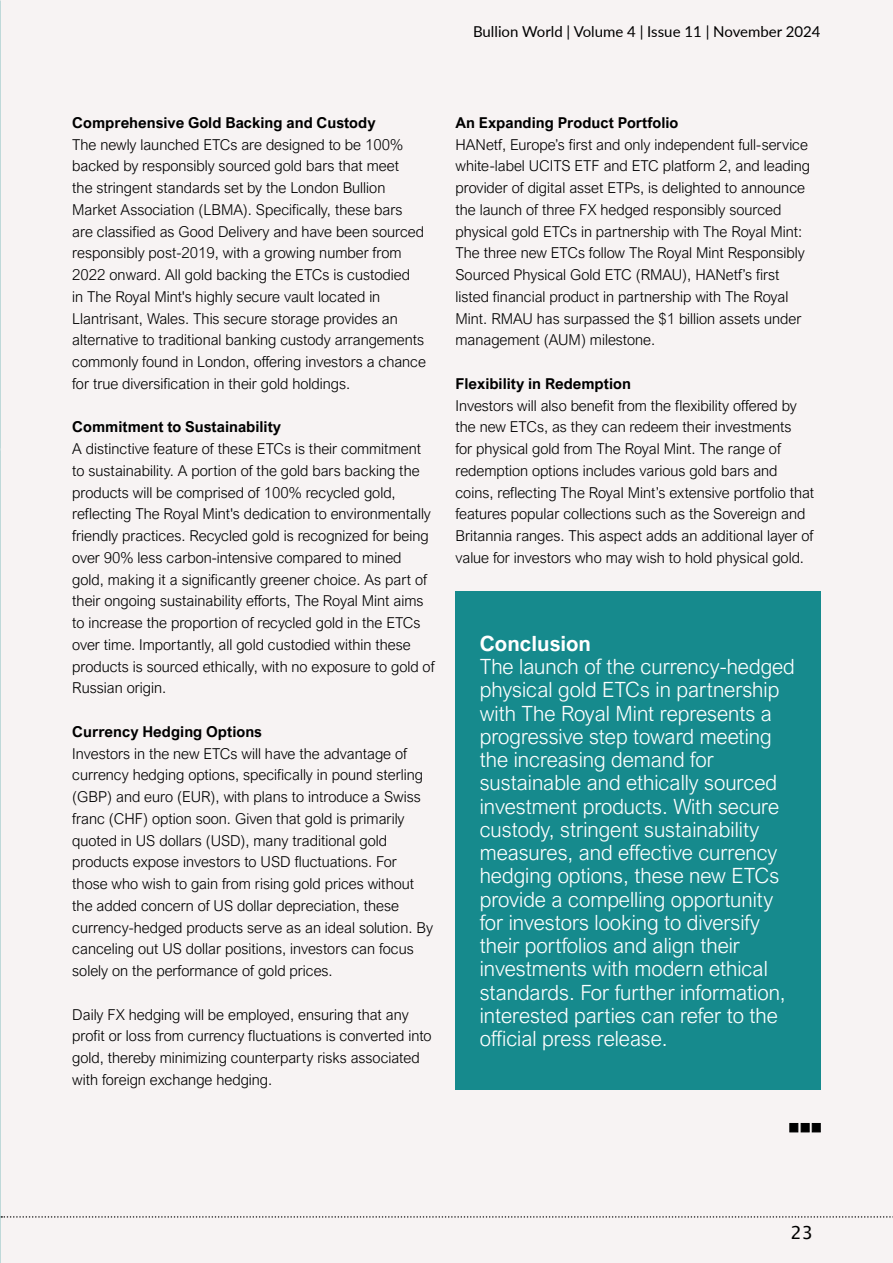
<style>
.page{position:relative;width:893px;height:1263px;background:#f7f3f3}
.page>*{position:absolute;margin:0;border:0;box-sizing:border-box;transform-origin:0 0}
.t1{font:300 21px/23.2px "Arial Nova";color:#fff}
.t2{font:700 21px "Arial Nova";color:#fff}
.t3{font:18px "Lucida Sans Unicode";color:#000}
.t4{font:300 15px/21.8px "Arial Nova";color:#000}
.t5{font:700 15px "Arial Nova";color:#000}
.t6{font:15px "Lato";color:#000}
</style>
<div class="page">
<div style="left:789px;top:1123px;width:9px;height:9px;background:#000;border:1px solid #000"></div>
<div style="left:801px;top:1123px;width:8px;height:9px;background:#000;border:1px solid #000"></div>
<div style="left:812px;top:1123px;width:9px;height:9px;background:#000;border:1px solid #000"></div>
<div style="left:455px;top:592px;width:366px;height:498px;background:#168a8d"></div>
<svg style="left:1px;top:1216px;width:892px;height:2px"></svg>
<p class="t6" style="left:473px;top:21px;width:349px">Bullion World | Volume 4 | Issue 11 | November 2024</p>
<p class="t5" style="left:72px;top:114px;width:305px">Comprehensive Gold Backing and Custody</p>
<p class="t4" style="left:72px;top:133px;width:355px">The newly launched ETCs are designed to be 100% backed by responsibly sourced gold bars that meet<br>the stringent standards set by the London Bullion Market Association (LBMA). Specifically, these bars are classified as Good Delivery and have been sourced responsibly post-2019, with a growing number from 2022 onward. All gold backing the ETCs is custodied<br>in The Royal Mint's highly secure vault located in Llantrisant, Wales. This secure storage provides an alternative to traditional banking custody arrangements commonly found in London, offering investors a chance for true diversification in their gold holdings.</p>
<p class="t5" style="left:72px;top:418px;width:211px">Commitment to Sustainability</p>
<p class="t4" style="left:72px;top:438px;width:364px">A distinctive feature of these ETCs is their commitment to sustainability. A portion of the gold bars backing the products will be comprised of 100% recycled gold, reflecting The Royal Mint's dedication to environmentally friendly practices. Recycled gold is recognized for being over 90% less carbon-intensive compared to mined gold, making it a significantly greener choice. As part of their ongoing sustainability efforts, The Royal Mint aims to increase the proportion of recycled gold in the ETCs over time. Importantly, all gold custodied within these products is sourced ethically, with no exposure to gold of Russian origin.</p>
<p class="t5" style="left:72px;top:723px;width:191px">Currency Hedging Options</p>
<p class="t4" style="left:72px;top:742px;width:362px">Investors in the new ETCs will have the advantage of currency hedging options, specifically in pound sterling (GBP) and euro (EUR), with plans to introduce a Swiss franc (CHF) option soon. Given that gold is primarily quoted in US dollars (USD), many traditional gold products expose investors to USD fluctuations. For those who wish to gain from rising gold prices without the added concern of US dollar depreciation, these currency-hedged products serve as an ideal solution. By canceling out US dollar positions, investors can focus solely on the performance of gold prices.</p>
<p class="t4" style="left:72px;top:1003px;width:361px">Daily FX hedging will be employed, ensuring that any profit or loss from currency fluctuations is converted into gold, thereby minimizing counterparty risks associated with foreign exchange hedging.</p>
<p class="t5" style="left:455px;top:114px;width:224px">An Expanding Product Portfolio</p>
<p class="t4" style="left:455px;top:133px;width:356px">HANetf, Europe’s first and only independent full-service white-label UCITS ETF and ETC platform 2, and leading provider of digital asset ETPs, is delighted to announce the launch of three FX hedged responsibly sourced physical gold ETCs in partnership with The Royal Mint:<br>The three new ETCs follow The Royal Mint Responsibly Sourced Physical Gold ETC (RMAU), HANetf’s first listed financial product in partnership with The Royal Mint. RMAU has surpassed the $1 billion assets under management (AUM) milestone.</p>
<p class="t5" style="left:455px;top:375px;width:177px">Flexibility in Redemption</p>
<p class="t4" style="left:455px;top:394px;width:360px">Investors will also benefit from the flexibility offered by the new ETCs, as they can redeem their investments<br>for physical gold from The Royal Mint. The range of redemption options includes various gold bars and coins, reflecting The Royal Mint’s extensive portfolio that features popular collections such as the Sovereign and Britannia ranges. This aspect adds an additional layer of value for investors who may wish to hold physical gold.</p>
<h1 class="t2" style="left:480px;top:631px;width:113px">Conclusion</h1>
<p class="t1" style="left:480px;top:655px;width:317px">The launch of the currency-hedged physical gold ETCs in partnership with The Royal Mint represents a progressive step toward meeting the increasing demand for sustainable and ethically sourced investment products. With secure custody, stringent sustainability measures, and effective currency hedging options, these new ETCs provide a compelling opportunity for investors looking to diversify their portfolios and align their investments with modern ethical standards. For further information, interested parties can refer to the official press release.</p>
<p class="t3" style="left:790px;top:1218px;width:24px">23</p>
</div>
